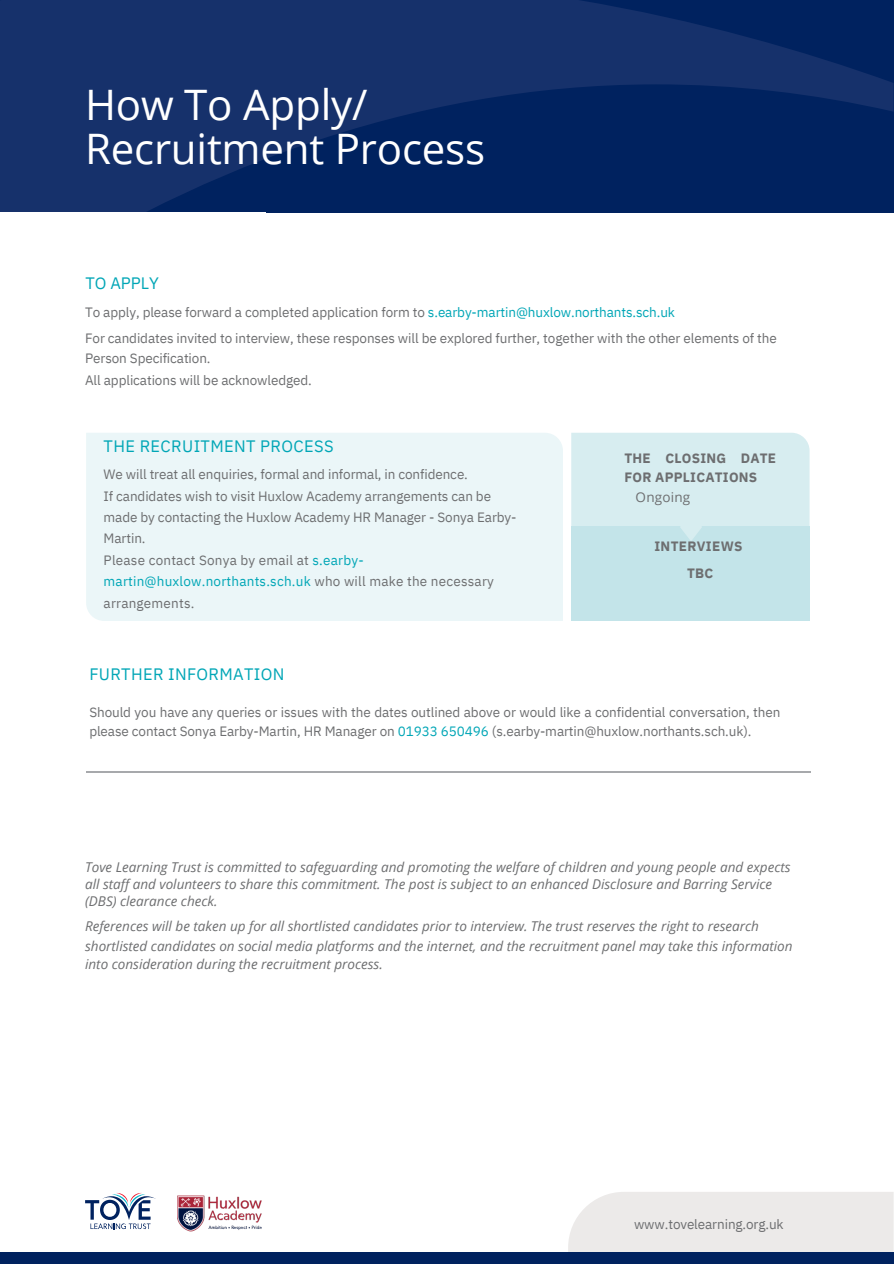
<style>
.page{position:relative;width:894px;height:1264px;background:#fff}
.page>*{position:absolute;margin:0;border:0;box-sizing:border-box;transform-origin:0 0}
.t1{font:42px/43.8px "Open Sans";letter-spacing:-.005em;color:#fff}
.t2{font:16.5px "IBM Plex Sans";letter-spacing:.02em;color:#00a6b6}
.t3{font:13.5px/21.3px "IBM Plex Sans";letter-spacing:-.01em;color:#6d6e70}
.t4{font:italic 13.5px/16.8px "Open Sans";color:#6d6e70}
.t5{font:13.5px/21.3px "IBM Plex Sans";letter-spacing:.015em;color:#6d6e70}
.t6{font:700 13.5px/19.2px "IBM Plex Sans";letter-spacing:.015em;color:#6d6e70}
.t7{font:13.5px "Open Sans";letter-spacing:.015em;color:#6d6e70}
.s1{color:#00a6b6}
</style>
<div class="page">
<svg style="left:85px;top:1192px;width:71px;height:37px"></svg>
<img style="left:177px;top:1195px;width:85px;height:37px">
<svg style="left:0;top:0;width:893px;height:213px;background:#0d2b66"></svg>
<hr style="left:86px;top:771px;width:724px;height:2px;background:#a7a9ac">
<div style="left:568px;top:1192px;width:325px;height:60px;background:#eceae9"></div>
<div style="left:0;top:1252px;width:893px;height:11px;background:#00225f"></div>
<div style="left:86px;top:433px;width:476px;height:188px;background:#ebf6f8"></div>
<div style="left:571px;top:526px;width:238px;height:95px;background:#c3e4e9"></div>
<svg style="left:571px;top:433px;width:238px;height:108px;background:#d4ebef"></svg>
<h3 class="t1" style="left:85px;top:81px;width:401px">How To Apply/<br>Recruitment Process</h3>
<h2 class="t2" style="left:85px;top:272px;width:75px">TO APPLY</h2>
<p class="t3" style="left:85px;top:301px;width:591px">To apply, please forward a completed application form to <span class="s1">s.earby-martin@huxlow.northants.sch.uk</span></p>
<p class="t3" style="left:85px;top:327px;width:693px">For candidates invited to interview, these responses will be explored further, together with the other elements of the</p>
<p class="t3" style="left:85px;top:348px;width:127px">Person Specification.</p>
<p class="t3" style="left:85px;top:369px;width:228px">All applications will be acknowledged.</p>
<p class="t2" style="left:104px;top:435px;width:231px">THE RECRUITMENT PROCESS</p>
<h1 class="t3" style="left:104px;top:463px;width:366px">We will treat all enquiries, formal and informal, in confidence.</h1>
<h2 class="t3" style="left:104px;top:485px;width:414px">If candidates wish to visit Huxlow Academy arrangements can be made by contacting the Huxlow Academy HR Manager - Sonya Earby-<br>Martin.</h2>
<p class="t5" style="left:104px;top:549px;width:391px">Please contact Sonya by email at <span class="s1">s.earby&shy;martin@huxlow.northants.sch.uk</span> who will make the necessary arrangements.</p>
<p class="t2" style="left:89px;top:662px;width:197px">FURTHER INFORMATION</p>
<p class="t6" style="left:624px;top:448px;width:153px">THE CLOSING DATE<br>FOR APPLICATIONS</p>
<p class="t7" style="left:635px;top:488px;width:56px">Ongoing</p>
<p class="t6" style="left:654px;top:532px;width:90px;line-height:27px;text-align:center">INTERVIEWS<br>TBC</p>
<h2 class="t3" style="left:89px;top:702px;width:692px;line-height:19.2px">Should you have any queries or issues with the dates outlined above or would like a confidential conversation, then please contact Sonya Earby-Martin, HR Manager on <span class="s1">01933 650496</span> (s.earby-martin@huxlow.northants.sch.uk).</h2>
<p class="t4" style="left:85px;top:858px;width:706px">Tove Learning Trust is committed to safeguarding and promoting the welfare of children and young people and expects all staff and volunteers to share this commitment. The post is subject to an enhanced Disclosure and Barring Service (DBS) clearance check.</p>
<p class="t4" style="left:85px;top:917px;width:675px">References will be taken up for all shortlisted candidates prior to interview. The trust reserves the right to research</p>
<p class="t4" style="left:85px;top:937px;width:708px">shortlisted candidates on social media platforms and the internet, and the recruitment panel may take this information</p>
<p class="t4" style="left:85px;top:955px;width:299px">into consideration during the recruitment process.</p>
<p class="t3" style="left:633px;top:1212px;width:151px">www.tovelearning.org.uk</p>
</div>
